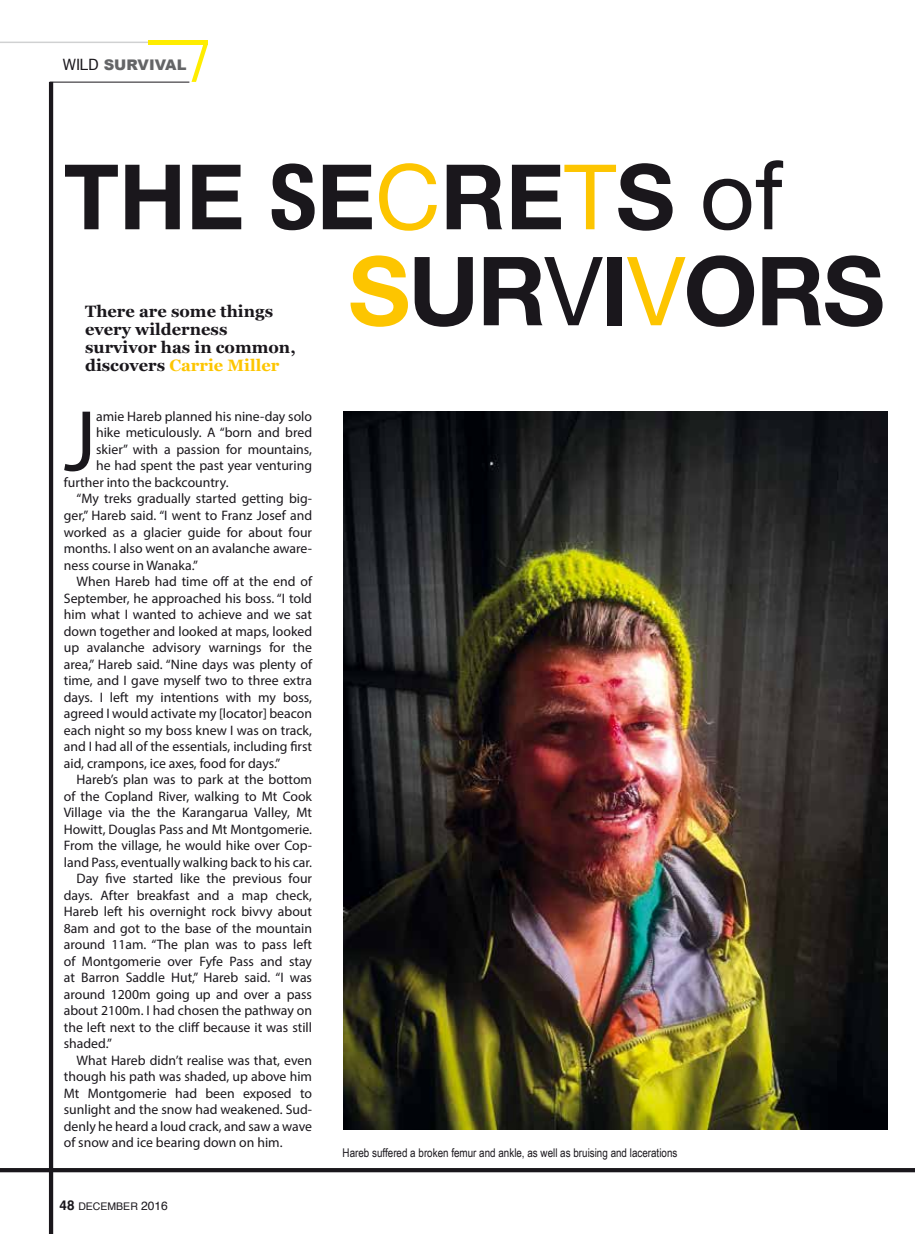
<style>
.page{position:relative;width:915px;height:1234px;background:#fff}
.page>*{position:absolute;margin:0;border:0;box-sizing:border-box;transform-origin:0 0}
.t1{font:700 95.4px "Helvetica Neue";letter-spacing:-.02em;color:#1a171c}
.t2{font:700 90.3px "Helvetica Neue";color:#1a171c}
.t3{font:87.15px "Myriad Pro";color:#1a171c}
.t4{font:700 16.5px/18px "Georgia";color:#1a171c}
.t5{font:900 14.7px "Arial";color:#646567}
.t6{font:13.8px "Myriad Pro";color:#1a171c}
.t7{font:12px "Arial Narrow";color:#1a171c}
.t8{font:10.5px "Helvetica";color:#1a171c}
.s1{font-family:"Geneva";font-weight:400;color:#1a171c}
.s2{font-stretch:condensed}
.s3{font-weight:400;color:#fdc500}
.s4{font-weight:400;font-size:95.55px}
.s5{color:#fdc500}
.s6{font-weight:400}
.s7{font-weight:700;font-size:13.5px}
.s8{font-size:12px}
</style>
<div class="page">
<svg style="left:0;top:1167px;width:914px;height:4px;fill:#1d1a1f"></svg>
<hr style="left:50px;top:82px;width:139px;height:1px;background:#1a171c">
<hr style="left:0;top:42px;width:185px;height:1px;background:#d0d1d2">
<svg style="left:191px;top:45px;width:17px;height:37px"></svg>
<div style="left:148px;top:40px;width:60px;height:5px;background:#ffed00"></div>
<hr style="left:49px;top:82px;width:4px;height:1151px;background:#1a171c">
<img style="left:344px;top:411px;width:543px;height:718px">
<p class="t5" style="left:63px;top:54px;width:125px"><span class="s1">WILD</span> SURVIVAL</p>
<h2 class="t2" style="left:64px;top:126px;width:720px">THE <span class="s2">S</span>E<span class="s3">C</span>RE<span class="s3">T</span>S <span class="s4">of</span></h2>
<h1 class="t1" style="left:348px;top:216px;width:538px"><span class="s5">S</span>UR<span class="s6">V</span>I<span class="s3">V</span>ORS</h1>
<p class="t4" style="left:85px;top:301px;width:212px">There are some things every wilderness survivor has in common, discovers <span class="s5">Carrie Miller</span></p>
<h3 class="t3" style="left:64px;top:387px;width:34px">J</h3>
<p class="t6" style="left:96px;top:407px;width:217px">amie Hareb planned his nine-day solo</p>
<p class="t6" style="left:96px;top:424px;width:217px">hike meticulously. A “born and bred</p>
<p class="t6" style="left:96px;top:440px;width:217px">skier” with a passion for mountains,</p>
<p class="t6" style="left:96px;top:457px;width:217px">he had spent the past year venturing</p>
<p class="t6" style="left:64px;top:473px;width:166px">further into the backcountry.</p>
<p class="t6" style="left:77px;top:490px;width:237px">“My treks gradually started getting big-</p>
<p class="t6" style="left:64px;top:506px;width:250px">ger,” Hareb said. “I went to Franz Josef and</p>
<p class="t6" style="left:64px;top:523px;width:250px">worked as a glacier guide for about four</p>
<p class="t6" style="left:64px;top:539px;width:250px">months. I also went on an avalanche aware-</p>
<p class="t6" style="left:64px;top:556px;width:136px">ness course in Wanaka.”</p>
<p class="t6" style="left:77px;top:572px;width:237px">When Hareb had time off at the end of</p>
<p class="t6" style="left:64px;top:589px;width:250px">September, he approached his boss. “I told</p>
<p class="t6" style="left:64px;top:605px;width:250px">him what I wanted to achieve and we sat</p>
<p class="t6" style="left:64px;top:622px;width:250px">down together and looked at maps, looked</p>
<p class="t6" style="left:64px;top:638px;width:250px">up avalanche advisory warnings for the</p>
<p class="t6" style="left:64px;top:655px;width:250px">area,” Hareb said. “Nine days was plenty of</p>
<p class="t6" style="left:64px;top:671px;width:249px">time, and I gave myself two to three extra</p>
<p class="t6" style="left:64px;top:688px;width:250px">days. I left my intentions with my boss,</p>
<p class="t6" style="left:64px;top:704px;width:250px">agreed I would activate my [locator] beacon</p>
<p class="t6" style="left:64px;top:721px;width:250px">each night so my boss knew I was on track,</p>
<p class="t6" style="left:64px;top:737px;width:250px">and I had all of the essentials, including first</p>
<p class="t6" style="left:64px;top:754px;width:218px">aid, crampons, ice axes, food for days.”</p>
<p class="t6" style="left:77px;top:770px;width:237px">Hareb’s plan was to park at the bottom</p>
<p class="t6" style="left:64px;top:787px;width:250px">of the Copland River, walking to Mt Cook</p>
<p class="t6" style="left:64px;top:803px;width:250px">Village via the the Karangarua Valley, Mt</p>
<p class="t6" style="left:64px;top:820px;width:250px">Howitt, Douglas Pass and Mt Montgomerie.</p>
<p class="t6" style="left:64px;top:836px;width:250px">From the village, he would hike over Cop-</p>
<p class="t6" style="left:64px;top:853px;width:250px">land Pass, eventually walking back to his car.</p>
<p class="t6" style="left:77px;top:869px;width:237px">Day five started like the previous four</p>
<p class="t6" style="left:64px;top:886px;width:250px">days. After breakfast and a map check,</p>
<p class="t6" style="left:64px;top:902px;width:250px">Hareb left his overnight rock bivvy about</p>
<p class="t6" style="left:64px;top:919px;width:250px">8am and got to the base of the mountain</p>
<p class="t6" style="left:64px;top:935px;width:250px">around 11am. “The plan was to pass left</p>
<p class="t6" style="left:64px;top:952px;width:250px">of Montgomerie over Fyfe Pass and stay</p>
<p class="t6" style="left:64px;top:968px;width:250px">at Barron Saddle Hut,” Hareb said. “I was</p>
<p class="t6" style="left:64px;top:985px;width:250px">around 1200m going up and over a pass</p>
<p class="t6" style="left:64px;top:1001px;width:250px">about 2100m. I had chosen the pathway on</p>
<p class="t6" style="left:64px;top:1018px;width:250px">the left next to the cliff because it was still</p>
<p class="t6" style="left:64px;top:1034px;width:50px">shaded.”</p>
<p class="t6" style="left:77px;top:1051px;width:237px">What Hareb didn’t realise was that, even</p>
<p class="t6" style="left:64px;top:1067px;width:250px">though his path was shaded, up above him</p>
<p class="t6" style="left:64px;top:1084px;width:250px">Mt Montgomerie had been exposed to</p>
<p class="t6" style="left:64px;top:1100px;width:250px">sunlight and the snow had weakened. Sud-</p>
<p class="t6" style="left:64px;top:1117px;width:250px">denly he heard a loud crack, and saw a wave</p>
<p class="t6" style="left:64px;top:1133px;width:220px">of snow and ice bearing down on him.</p>
<p class="t8" style="left:60px;top:1199px;width:110px"><span class="s7">48</span> DECEMBER <span class="s8">2016</span></p>
<p class="t7" style="left:342px;top:1143px;width:336px">Hareb suffered a broken femur and ankle, as well as bruising and lacerations</p>
</div>
